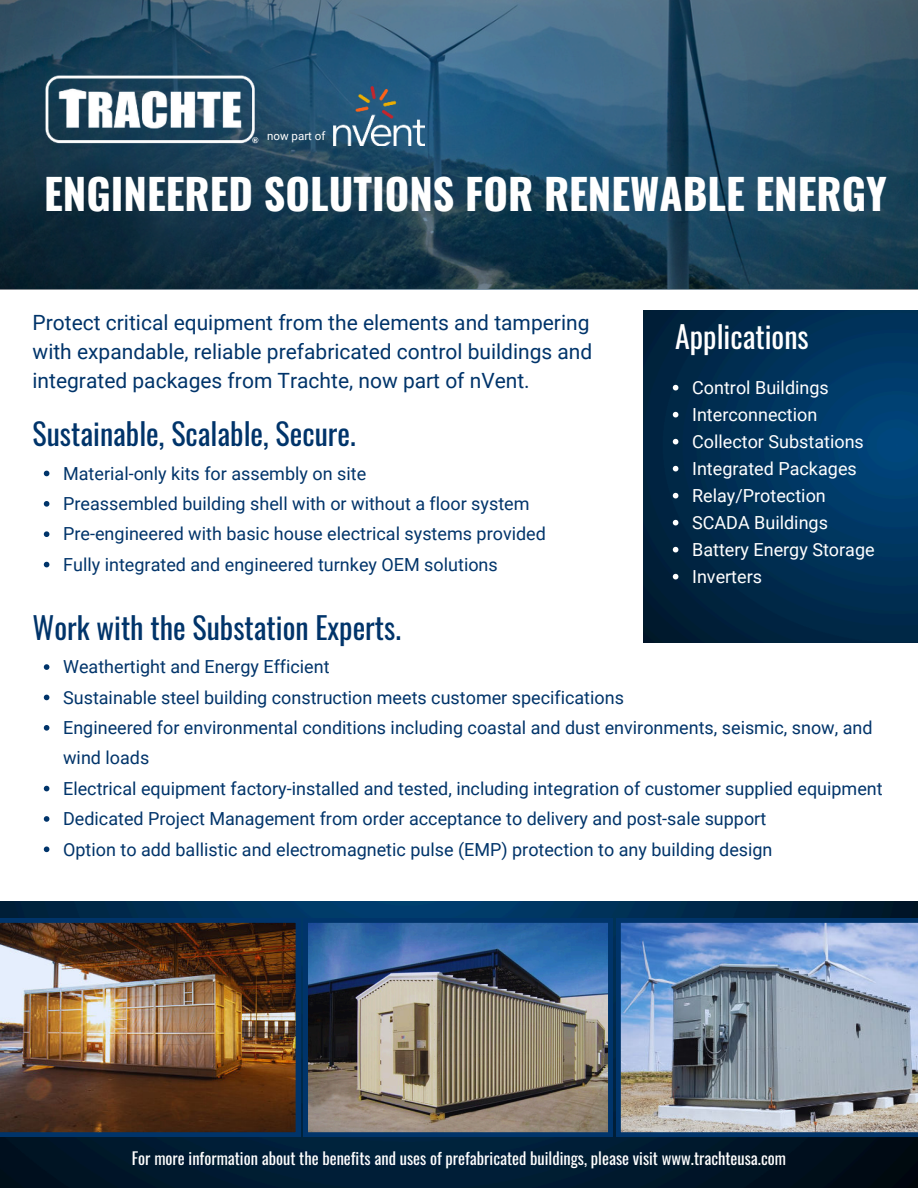
<style>
.page{position:relative;width:918px;height:1188px;background:#fff}
.page>*{position:absolute;margin:0;border:0;box-sizing:border-box;transform-origin:0 0}
.t1{font:700 42px "Oswald";color:#fff}
.t2{font:30px "Oswald";color:#00346a}
.t3{font:30px "Oswald";color:#fff}
.t4{font:21px/29.2px "Roboto";color:#00346a}
.t5{font:18px/30.3px "Roboto";color:#00346a}
.t6{font:18px/27px "Roboto";color:#fff}
.t7{font:16.5px "Oswald";color:#fff}
.t8{font:11.55px "Roboto";color:#fff}
</style>
<div class="page">
<img style="left:0;top:0;width:918px;height:289px">
<img style="left:0;top:901px;width:918px;height:287px">
<img style="left:0;top:918px;width:300px;height:219px">
<svg style="left:44px;top:664px;width:5px;height:6px"></svg>
<svg style="left:44px;top:695px;width:5px;height:5px"></svg>
<svg style="left:44px;top:725px;width:5px;height:6px"></svg>
<svg style="left:44px;top:786px;width:5px;height:5px"></svg>
<svg style="left:44px;top:816px;width:5px;height:6px"></svg>
<svg style="left:44px;top:847px;width:5px;height:5px"></svg>
<img style="left:644px;top:310px;width:274px;height:332px">
<svg style="left:673px;top:385px;width:5px;height:5px"></svg>
<svg style="left:673px;top:412px;width:5px;height:5px"></svg>
<svg style="left:673px;top:439px;width:5px;height:5px"></svg>
<svg style="left:673px;top:466px;width:5px;height:5px"></svg>
<svg style="left:673px;top:493px;width:5px;height:5px"></svg>
<svg style="left:673px;top:520px;width:5px;height:5px"></svg>
<svg style="left:673px;top:547px;width:5px;height:5px"></svg>
<svg style="left:673px;top:574px;width:5px;height:5px"></svg>
<img style="left:41px;top:72px;width:219px;height:73px">
<img style="left:334px;top:86px;width:91px;height:60px">
<img style="left:304px;top:918px;width:309px;height:219px">
<img style="left:616px;top:918px;width:302px;height:219px">
<svg style="left:44px;top:471px;width:5px;height:5px"></svg>
<svg style="left:44px;top:501px;width:5px;height:6px"></svg>
<svg style="left:44px;top:531px;width:5px;height:6px"></svg>
<svg style="left:44px;top:562px;width:5px;height:5px"></svg>
<p class="t8" style="left:267px;top:128px;width:60px">now part of</p>
<h1 class="t1" style="left:44px;top:172px;width:844px">ENGINEERED SOLUTIONS FOR RENEWABLE ENERGY</h1>
<p class="t4" style="left:33px;top:307px;width:561px">Protect critical equipment from the elements and tampering with expandable, reliable prefabricated control buildings and integrated packages from Trachte, now part of nVent.</p>
<h2 class="t2" style="left:33px;top:407px;width:325px">Sustainable, Scalable, Secure.</h2>
<p class="t5" style="left:63px;top:457px;width:484px">Material-only kits for assembly on site<br>Preassembled building shell with or without a floor system Pre-engineered with basic house electrical systems provided Fully integrated and engineered turnkey OEM solutions</p>
<h2 class="t3" style="left:675px;top:310px;width:135px">Applications</h2>
<p class="t6" style="left:692px;top:373px;width:184px">Control Buildings<br>Interconnection<br>Collector Substations<br>Integrated Packages<br>Relay/Protection<br>SCADA Buildings<br>Battery Energy Storage<br>Inverters</p>
<h2 class="t2" style="left:33px;top:601px;width:370px">Work with the Substation Experts.</h2>
<p class="t5" style="left:63px;top:651px;width:821px">Weathertight and Energy Efficient<br>Sustainable steel building construction meets customer specifications<br>Engineered for environmental conditions including coastal and dust environments, seismic, snow, and wind loads<br>Electrical equipment factory-installed and tested, including integration of customer supplied equipment Dedicated Project Management from order acceptance to delivery and post-sale support<br>Option to add ballistic and electromagnetic pulse (EMP) protection to any building design</p>
<p class="t7" style="left:132px;top:1144px;width:656px">For more information about the benefits and uses of prefabricated buildings, please visit www.trachteusa.com</p>
</div>
